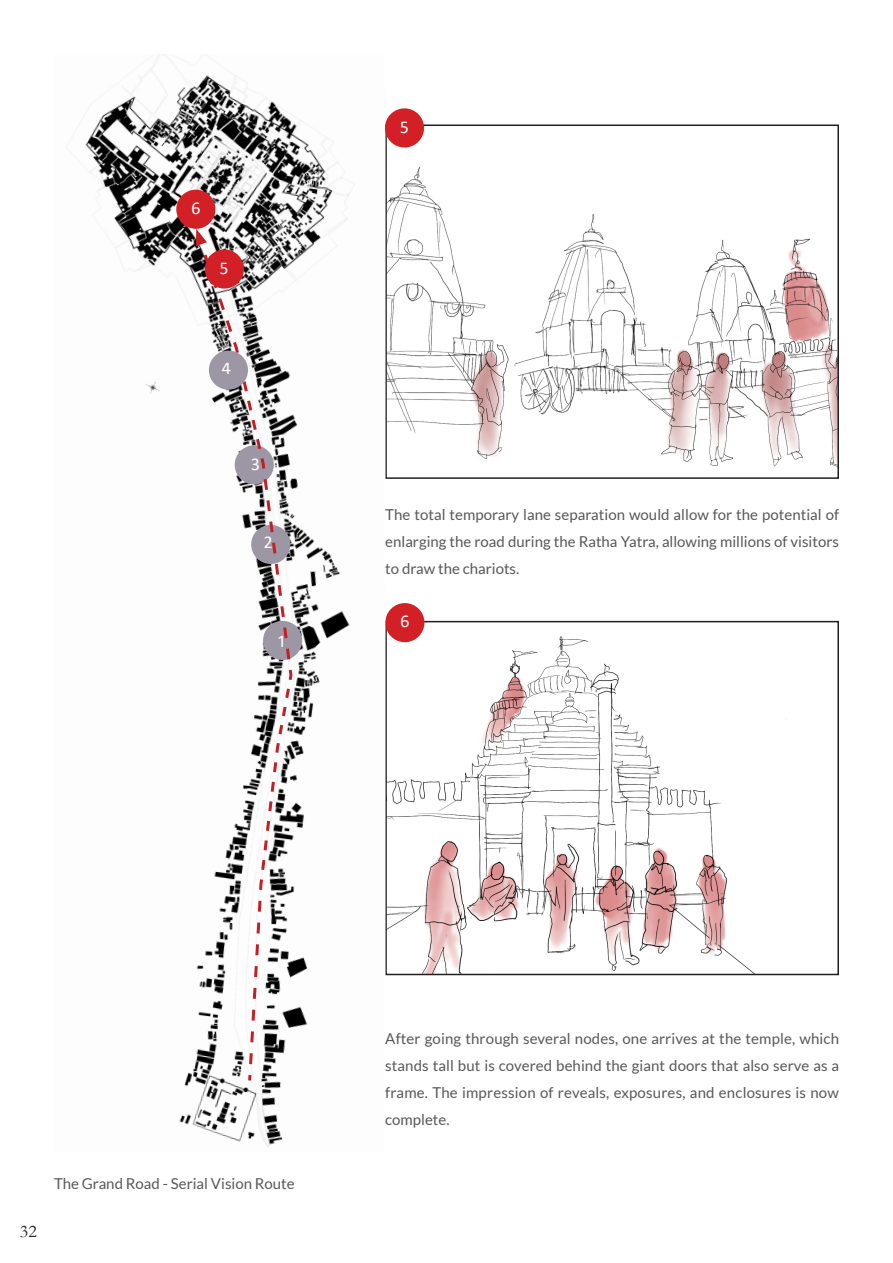
<style>
.page{position:relative;width:893px;height:1263px;background:#fff}
.page>*{position:absolute;margin:0;border:0;box-sizing:border-box;transform-origin:0 0}
.t1{font:18px "Calibri";color:#fff}
.t2{font:18px "Garamond";color:#231f20}
.t3{font:15px/27px "Lato";color:#57585a;text-align:justify}
</style>
<div class="page">
<img style="left:388px;top:624px;width:399px;height:348px">
<div style="left:385px;top:621px;width:454px;height:354px;border:2px solid #231f20"></div>
<div style="left:388px;top:605px;width:34px;height:35px;background:#d32026;border-radius:50%"></div>
<div style="left:385px;top:603px;width:39px;height:39px;border:4px solid #d32026;border-radius:50%"></div>
<img style="left:388px;top:127px;width:448px;height:340px">
<div style="left:385px;top:124px;width:454px;height:355px;border:2px solid #231f20"></div>
<img style="left:69px;top:54px;width:286px;height:1093px">
<div style="left:265px;top:623px;width:35px;height:35px;background:#9d96a4;border-radius:50%"></div>
<div style="left:263px;top:621px;width:39px;height:39px;border:4px solid #9d96a4;border-radius:50%"></div>
<svg style="left:196px;top:235px;width:98px;height:848px"></svg>
<svg style="left:196px;top:229px;width:39px;height:106px"></svg>
<div style="left:211px;top:353px;width:35px;height:34px;background:#9d96a4;border-radius:50%"></div>
<div style="left:209px;top:351px;width:39px;height:39px;border:4px solid #9d96a4;border-radius:50%"></div>
<div style="left:179px;top:192px;width:34px;height:35px;background:#d32026;border-radius:50%"></div>
<div style="left:176px;top:190px;width:39px;height:39px;border:4px solid #d32026;border-radius:50%"></div>
<div style="left:207px;top:252px;width:35px;height:34px;background:#d32026;border-radius:50%"></div>
<div style="left:205px;top:249px;width:39px;height:40px;border:4px solid #d32026;border-radius:50%"></div>
<div style="left:387px;top:111px;width:35px;height:34px;background:#d32026;border-radius:50%"></div>
<div style="left:385px;top:108px;width:39px;height:39px;border:4px solid #d32026;border-radius:50%"></div>
<p class="t1" style="left:191px;top:196px;width:11px">6</p>
<p class="t1" style="left:220px;top:255px;width:10px">5</p>
<p class="t1" style="left:222px;top:355px;width:11px">4</p>
<p class="t1" style="left:251px;top:451px;width:10px">3</p>
<p class="t1" style="left:264px;top:530px;width:10px">2</p>
<p class="t1" style="left:278px;top:628px;width:8px">1</p>
<p class="t1" style="left:400px;top:114px;width:10px">5</p>
<p class="t3" style="left:385px;top:501px;width:455px">The total temporary lane separation would allow for the potential of enlarging the road during the Ratha Yatra, allowing millions of visitors to draw the chariots.</p>
<p class="t1" style="left:400px;top:609px;width:11px">6</p>
<p class="t2" style="left:20px;top:1219px;width:18px">32</p>
<p class="t3" style="left:54px;top:1170px;width:242px">The Grand Road - Serial Vision Route</p>
<p class="t3" style="left:385px;top:1025px;width:455px">After going through several nodes, one arrives at the temple, which stands tall but is covered behind the giant doors that also serve as a frame. The impression of reveals, exposures, and enclosures is now complete.</p>
</div>
